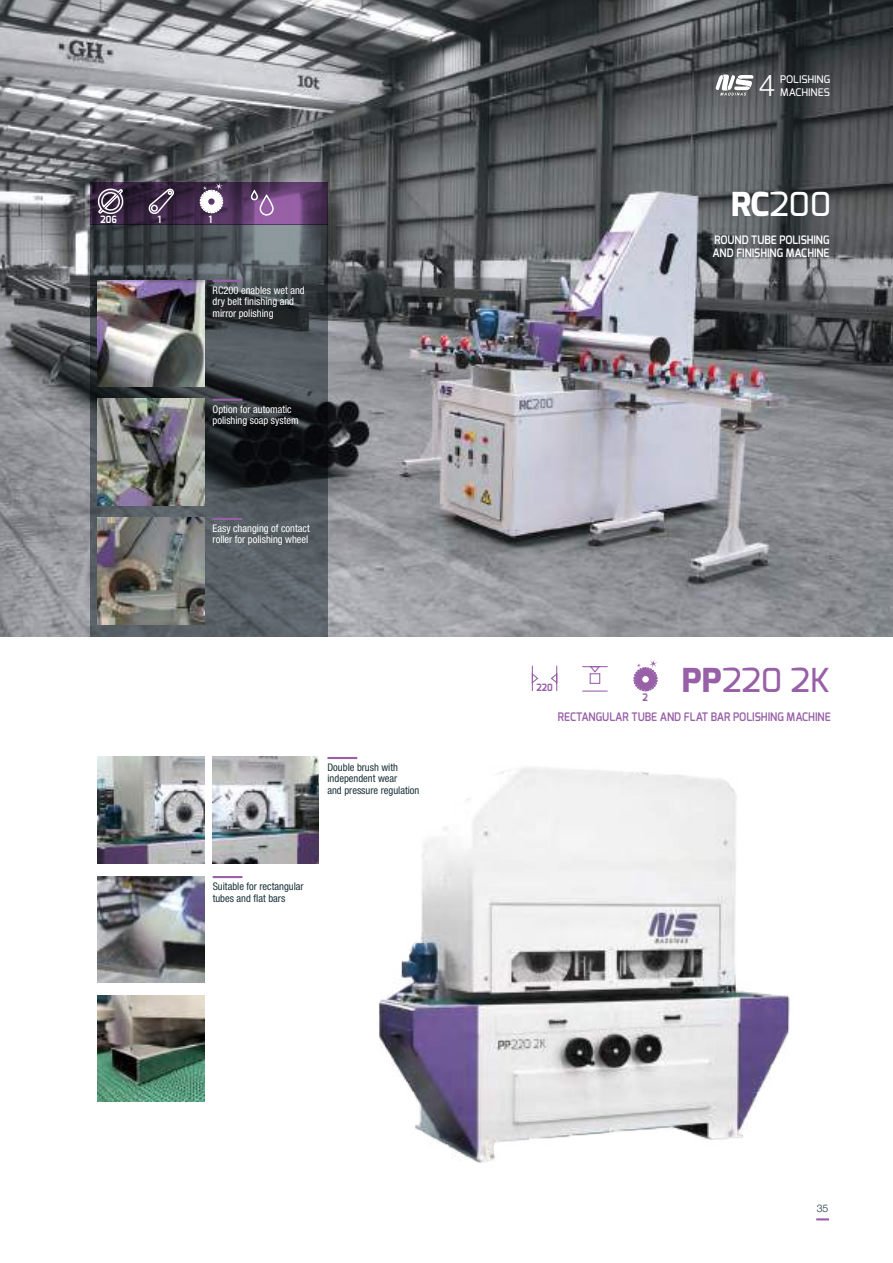
<style>
.page{position:relative;width:893px;height:1263px;background:#fff}
.page>*{position:absolute;margin:0;border:0;box-sizing:border-box;transform-origin:0 0}
.t1{font:500 33px "Exo";color:#9860a7}
.t2{font:500 33px "Exo";color:#fff}
.t3{font:300 30px "Helvetica Neue LT Std";color:#fff}
.t4{font:600 11.7px "Exo";color:#9860a7;scale:.9 1}
.t5{font:600 11.7px/12.6px "Exo";color:#fff;scale:.9 1}
.t6{font:condensed 10.5px/11.4px "Helvetica Neue LT Std";color:#fff}
.t7{font:condensed 10.5px/11.4px "Helvetica Neue LT Std";color:#1b333a}
.t8{font:500 10.5px/12.6px "Exo";color:#fff}
.t9{font:300 10.5px "Helvetica Neue LT Std";color:#1b333a}
.t10{font:700 10.35px "Exo";color:#9860a7;scale:.9 1}
.t11{font:700 10.05px "Exo";color:#fff;scale:.9 1}
.t12{font:700 10.05px "Exo";color:#9860a7;scale:.9 1}
.s1{font-weight:800}
</style>
<div class="page">
<img style="left:0;top:0;width:893px;height:637px">
<img style="left:379px;top:767px;width:411px;height:396px">
<svg style="left:816px;top:1218px;width:13px;height:2px"></svg>
<svg style="left:90px;top:225px;width:237px;height:412px"></svg>
<svg style="left:90px;top:182px;width:237px;height:43px"></svg>
<img style="left:98px;top:281px;width:106px;height:106px">
<img style="left:98px;top:518px;width:106px;height:106px">
<img style="left:98px;top:399px;width:106px;height:106px">
<hr style="left:213px;top:280px;width:29px;height:2px;background:#9860a7">
<hr style="left:213px;top:399px;width:29px;height:2px;background:#9860a7">
<hr style="left:213px;top:518px;width:29px;height:2px;background:#9860a7">
<svg style="left:250px;top:191px;width:24px;height:25px"></svg>
<img style="left:98px;top:876px;width:106px;height:106px">
<img style="left:98px;top:995px;width:106px;height:106px">
<hr style="left:213px;top:876px;width:29px;height:2px;background:#9860a7">
<hr style="left:327px;top:757px;width:30px;height:2px;background:#9860a7">
<svg style="left:97px;top:186px;width:27px;height:30px"></svg>
<svg style="left:149px;top:188px;width:25px;height:28px"></svg>
<svg style="left:200px;top:182px;width:23px;height:31px"></svg>
<svg style="left:633px;top:660px;width:25px;height:31px"></svg>
<svg style="left:531px;top:665px;width:27px;height:26px"></svg>
<svg style="left:716px;top:75px;width:38px;height:21px"></svg>
<svg style="left:582px;top:666px;width:26px;height:26px"></svg>
<img style="left:98px;top:757px;width:106px;height:106px">
<img style="left:213px;top:757px;width:106px;height:106px">
<p class="t11" style="left:100px;top:213px;width:20px">206</p>
<p class="t11" style="left:158px;top:213px;width:5px">1</p>
<p class="t11" style="left:209px;top:213px;width:5px">1</p>
<p class="t6" style="left:213px;top:284px;width:94px">RC200 enables wet and dry belt finishing and mirror polishing</p>
<p class="t6" style="left:213px;top:403px;width:88px">Option for automatic polishing soap system</p>
<p class="t6" style="left:213px;top:522px;width:99px">Easy changing of contact roller for polishing wheel</p>
<p class="t7" style="left:327px;top:761px;width:94px">Double brush with independent wear<br>and pressure regulation</p>
<p class="t7" style="left:213px;top:881px;width:92px">Suitable for rectangular tubes and flat bars</p>
<h2 class="t3" style="left:759px;top:67px;width:18px">4</h2>
<p class="t8" style="left:780px;top:73px;width:51px">POLISHING<br>MACHINES</p>
<h1 class="t2" style="left:731px;top:183px;width:102px"><span class="s1">RC</span>200</h1>
<p class="t5" style="left:712px;top:234px;width:132px">ROUND TUBE POLISHING<br>AND FINISHING MACHINE</p>
<p class="t12" style="left:536px;top:681px;width:20px">220</p>
<p class="t10" style="left:643px;top:691px;width:8px">2</p>
<h1 class="t1" style="left:682px;top:659px;width:150px"><span class="s1">PP</span>220 2K</h1>
<p class="t4" style="left:558px;top:709px;width:305px">RECTANGULAR TUBE AND FLAT BAR POLISHING MACHINE</p>
<p class="t9" style="left:817px;top:1202px;width:13px">35</p>
</div>
